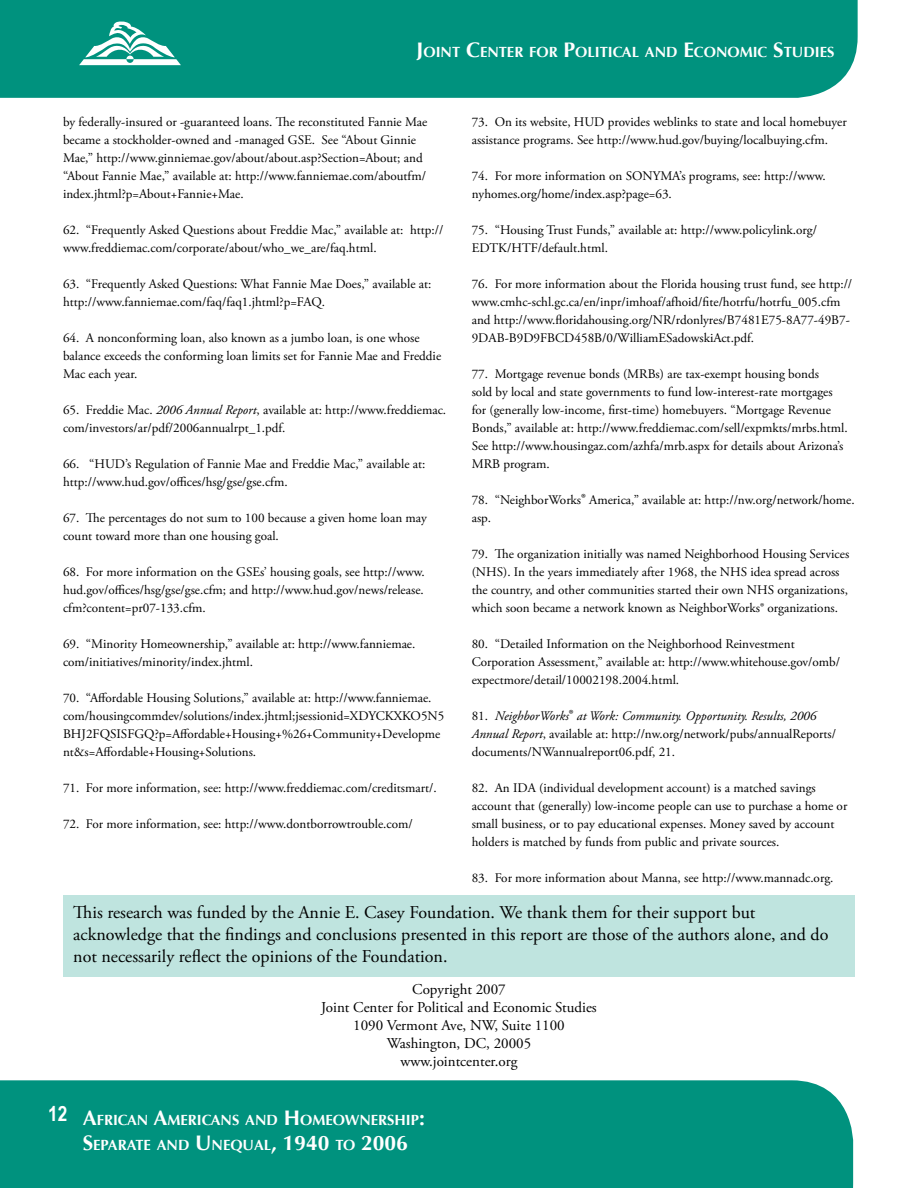
<style>
.page{position:relative;width:918px;height:1188px;background:#fff}
.page>*{position:absolute;margin:0;border:0;box-sizing:border-box;transform-origin:0 0}
.t1{font:700 21px "Arial Narrow";color:#fff}
.t2{font:18px/21.6px "Adobe Garamond Pro";color:#000}
.t3{font:15px/18px "Adobe Garamond Pro";color:#000;text-align:center}
.t4{font:700 14.7px/25.2px "Optima";color:#fff}
.t5{font:13.2px/18px "Adobe Garamond Pro";color:#000}
.s1{font-size:21px}
.s2{font-style:italic}
.s3{font-size:15px}
</style>
<div class="page">
<div style="left:0;top:0;width:858px;height:98px;background:#00927e"></div>
<div style="left:0;top:1080px;width:853px;height:108px;background:#00927e"></div>
<svg style="left:79px;top:21px;width:102px;height:44px"></svg>
<div style="left:63px;top:895px;width:792px;height:81px;background:#bfe4df"></div>
<p class="t4" style="left:416px;top:40px;width:418px"><span class="s1">J</span>OINT <span class="s1">C</span>ENTER FOR <span class="s1">P</span>OLITICAL AND <span class="s1">E</span>CONOMIC <span class="s1">S</span>TUDIES</p>
<p class="t5" style="left:63px;top:113px;width:366px">by federally-insured or -guaranteed loans. The reconstituted Fannie Mae became a stockholder-owned and -managed GSE. See “About Ginnie Mae,” http://www.ginniemae.gov/about/about.asp?Section=About; and “About Fannie Mae,” available at: http://www.fanniemae.com/aboutfm/ index.jhtml?p=About+Fannie+Mae.</p>
<p class="t5" style="left:63px;top:221px;width:382px">62. “Frequently Asked Questions about Freddie Mac,” available at: http:// www.freddiemac.com/corporate/about/who_we_are/faq.html.</p>
<p class="t5" style="left:63px;top:275px;width:370px">63. “Frequently Asked Questions: What Fannie Mae Does,” available at: http://www.fanniemae.com/faq/faq1.jhtml?p=FAQ.</p>
<p class="t5" style="left:63px;top:329px;width:380px">64. A nonconforming loan, also known as a jumbo loan, is one whose balance exceeds the conforming loan limits set for Fannie Mae and Freddie<br>Mac each year.</p>
<p class="t5" style="left:63px;top:401px;width:385px">65. Freddie Mac. <span class="s2">2006 Annual Report</span>, available at: http://www.freddiemac. com/investors/ar/pdf/2006annualrpt_1.pdf.</p>
<p class="t5" style="left:63px;top:455px;width:364px">66. “HUD’s Regulation of Fannie Mae and Freddie Mac,” available at: http://www.hud.gov/offices/hsg/gse/gse.cfm.</p>
<p class="t5" style="left:63px;top:509px;width:365px">67. The percentages do not sum to 100 because a given home loan may count toward more than one housing goal.</p>
<p class="t5" style="left:63px;top:563px;width:363px;text-align:justify">68. For more information on the GSEs’ housing goals, see http://www. hud.gov/offices/hsg/gse/gse.cfm; and http://www.hud.gov/news/release. cfm?content=pr07-133.cfm.</p>
<p class="t5" style="left:63px;top:635px;width:354px">69. “Minority Homeownership,” available at: http://www.fanniemae. com/initiatives/minority/index.jhtml.</p>
<p class="t5" style="left:63px;top:689px;width:383px">70. “Affordable Housing Solutions,” available at: http://www.fanniemae. com/housingcommdev/solutions/index.jhtml;jsessionid=XDYCKXKO5N5<br>BHJ2FQSISFGQ?p=Affordable+Housing+%26+Community+Developme nt&amp;s=Affordable+Housing+Solutions.</p>
<p class="t5" style="left:63px;top:779px;width:375px">71. For more information, see: http://www.freddiemac.com/creditsmart/.</p>
<p class="t5" style="left:63px;top:815px;width:351px">72. For more information, see: http://www.dontborrowtrouble.com/</p>
<p class="t5" style="left:472px;top:113px;width:377px">73. On its website, HUD provides weblinks to state and local homebuyer assistance programs. See http://www.hud.gov/buying/localbuying.cfm.</p>
<p class="t5" style="left:472px;top:167px;width:355px">74. For more information on SONYMA’s programs, see: http://www. nyhomes.org/home/index.asp?page=63.</p>
<p class="t5" style="left:472px;top:221px;width:347px">75. “Housing Trust Funds,” available at: http://www.policylink.org/<br>EDTK/HTF/default.html.</p>
<p class="t5" style="left:472px;top:275px;width:382px">76. For more information about the Florida housing trust fund, see http:// www.cmhc-schl.gc.ca/en/inpr/imhoaf/afhoid/fite/hotrfu/hotrfu_005.cfm and http://www.floridahousing.org/NR/rdonlyres/B7481E75-8A77-49B7- 9DAB-B9D9FBCD458B/0/WilliamESadowskiAct.pdf.</p>
<p class="t5" style="left:472px;top:365px;width:378px">77. Mortgage revenue bonds (MRBs) are tax-exempt housing bonds<br>sold by local and state governments to fund low-interest-rate mortgages for (generally low-income, first-time) homebuyers. “Mortgage Revenue Bonds,” available at: http://www.freddiemac.com/sell/expmkts/mrbs.html.<br>See http://www.housingaz.com/azhfa/mrb.aspx for details about Arizona’s MRB program.</p>
<p class="t5" style="left:472px;top:491px;width:384px">78. “NeighborWorks<span class="s3">®</span> America,” available at: http://nw.org/network/home. asp.</p>
<p class="t5" style="left:472px;top:545px;width:379px">79. The organization initially was named Neighborhood Housing Services (NHS). In the years immediately after 1968, the NHS idea spread across the country, and other communities started their own NHS organizations, which soon became a network known as NeighborWorks® organizations.</p>
<p class="t5" style="left:472px;top:635px;width:370px">80. “Detailed Information on the Neighborhood Reinvestment<br>Corporation Assessment,” available at: http://www.whitehouse.gov/omb/ expectmore/detail/10002198.2004.html.</p>
<p class="t5" style="left:472px;top:707px;width:366px">81. <span class="s2">NeighborWorks</span><span class="s3">®</span> <span class="s2">at Work: Community. Opportunity. Results, 2006<br>Annual Report</span>, available at: http://nw.org/network/pubs/annualReports/ documents/NWannualreport06.pdf, 21.</p>
<p class="t5" style="left:472px;top:779px;width:377px">82. An IDA (individual development account) is a matched savings account that (generally) low-income people can use to purchase a home or small business, or to pay educational expenses. Money saved by account holders is matched by funds from public and private sources.</p>
<p class="t5" style="left:472px;top:869px;width:363px">83. For more information about Manna, see http://www.mannadc.org.</p>
<p class="t2" style="left:73px;top:903px;width:757px">This research was funded by the Annie E. Casey Foundation. We thank them for their support but acknowledge that the findings and conclusions presented in this report are those of the authors alone, and do not necessarily reflect the opinions of the Foundation.</p>
<p class="t3" style="left:321px;top:981px;width:277px">Copyright 2007<br>Joint Center for Political and Economic Studies<br>1090 Vermont Ave, NW, Suite 1100<br>Washington, DC, 20005<br>www.jointcenter.org</p>
<h1 class="t1" style="left:48px;top:1101px;width:10px">12</h1>
<p class="t4" style="left:83px;top:1107px;width:344px"><span class="s1">A</span>FRICAN <span class="s1">A</span>MERICANS AND <span class="s1">H</span>OMEOWNERSH IP<span class="s1">:<br>S</span>EPARATE AND <span class="s1">U</span> NEQUAL<span class="s1">, 1940</span> TO <span class="s1">2006</span></p>
</div>
